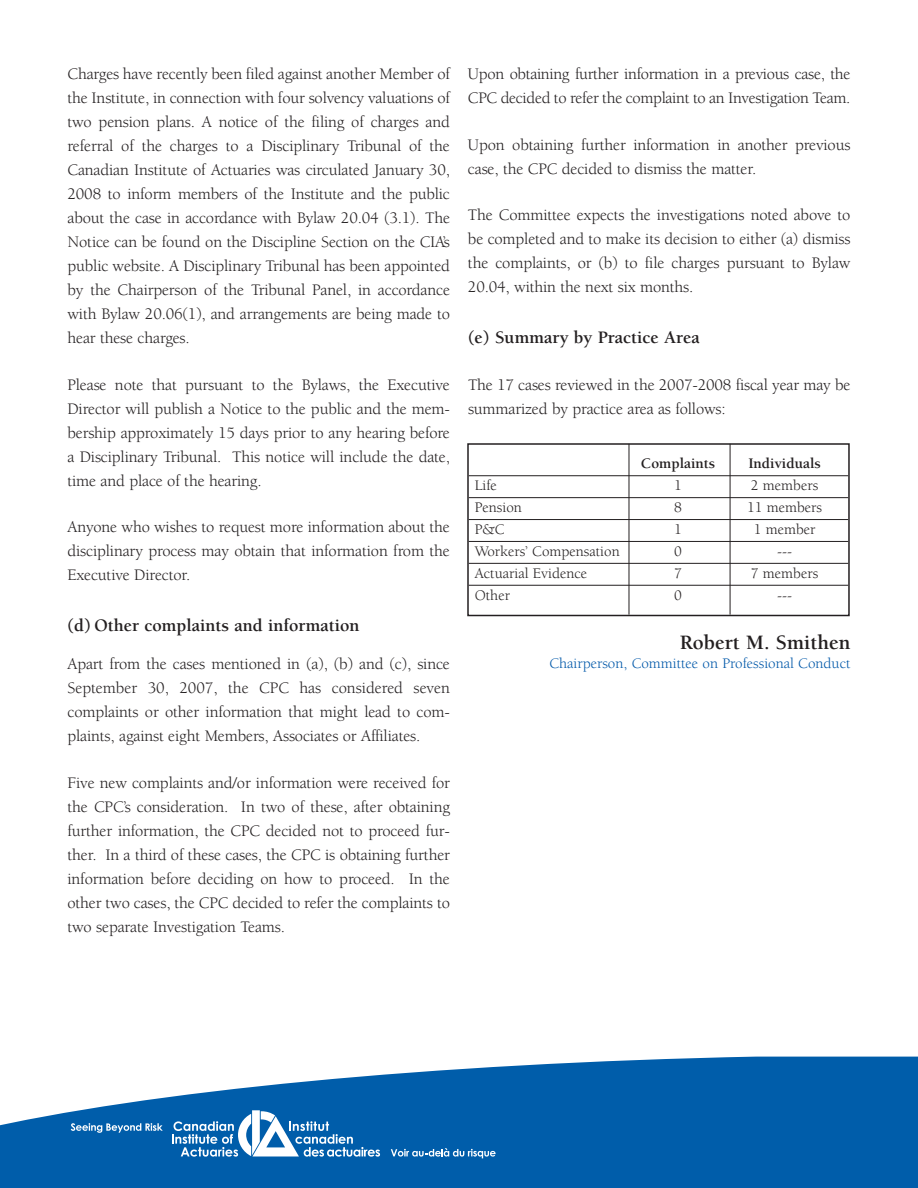
<style>
.page{position:relative;width:918px;height:1188px;background:#fff}
.page>*{position:absolute;margin:0;border:0;box-sizing:border-box;transform-origin:0 0}
.t1{font:700 21px "Berkeley";color:#231f20}
.t2{font:700 18px "Berkeley";color:#231f20}
.t3{font:16.5px/24px "Berkeley";letter-spacing:-.01em;color:#231f20;text-align:justify}
.t4{font:15px "Berkeley";color:#231f20}
.t5{font:15px "Berkeley";color:#0058a9}
.t6{font:700 15px "Berkeley";color:#231f20}
</style>
<div class="page">
<svg style="left:0;top:1057px;width:918px;height:131px;fill:#005daa"></svg>
<svg style="left:172px;top:1110px;width:208px;height:47px"></svg>
<svg style="left:71px;top:1123px;width:92px;height:10px"></svg>
<svg style="left:391px;top:1148px;width:105px;height:10px"></svg>
<div style="left:467px;top:443px;width:383px;height:173px;border:2px solid #231f20"></div>
<hr style="left:469px;top:475px;width:379px;height:1px;background:#231f20">
<hr style="left:469px;top:497px;width:379px;height:1px;background:#231f20">
<hr style="left:469px;top:519px;width:379px;height:1px;background:#231f20">
<hr style="left:469px;top:541px;width:379px;height:1px;background:#231f20">
<hr style="left:469px;top:563px;width:379px;height:1px;background:#231f20">
<hr style="left:469px;top:585px;width:379px;height:1px;background:#231f20">
<hr style="left:629px;top:444px;width:1px;height:171px;background:#231f20">
<hr style="left:730px;top:444px;width:1px;height:171px;background:#231f20">
<p class="t3" style="left:68px;top:63px;width:384px">Charges have recently been filed against another Member of the Institute, in connection with four solvency valuations of two pension plans. A notice of the filing of charges and referral of the charges to a Disciplinary Tribunal of the Canadian Institute of Actuaries was circulated January 30, 2008 to inform members of the Institute and the public about the case in accordance with Bylaw 20.04 (3.1). The Notice can be found on the Discipline Section on the CIA’s public website. A Disciplinary Tribunal has been appointed by the Chairperson of the Tribunal Panel, in accordance with Bylaw 20.06(1), and arrangements are being made to hear these charges.</p>
<p class="t3" style="left:68px;top:374px;width:384px">Please note that pursuant to the Bylaws, the Executive Director will publish a Notice to the public and the mem&shy;bership approximately 15 days prior to any hearing before a Disciplinary Tribunal. This notice will include the date, time and place of the hearing.</p>
<p class="t3" style="left:68px;top:517px;width:384px">Anyone who wishes to request more information about the disciplinary process may obtain that information from the Executive Director.</p>
<p class="t2" style="left:68px;top:619px;width:293px">(d) Other complaints and information</p>
<p class="t3" style="left:68px;top:653px;width:384px">Apart from the cases mentioned in (a), (b) and (c), since September 30, 2007, the CPC has considered seven complaints or other information that might lead to com&shy;plaints, against eight Members, Associates or Affiliates.</p>
<p class="t3" style="left:68px;top:772px;width:384px">Five new complaints and/or information were received for the CPC’s consideration. In two of these, after obtaining further information, the CPC decided not to proceed fur&shy;ther. In a third of these cases, the CPC is obtaining further information before deciding on how to proceed. In the other two cases, the CPC decided to refer the complaints to two separate Investigation Teams.</p>
<p class="t3" style="left:468px;top:63px;width:384px">Upon obtaining further information in a previous case, the<br>CPC decided to refer the complaint to an Investigation Team.</p>
<p class="t3" style="left:468px;top:134px;width:384px">Upon obtaining further information in another previous case, the CPC decided to dismiss the matter.</p>
<p class="t3" style="left:468px;top:205px;width:384px">The Committee expects the investigations noted above to be completed and to make its decision to either (a) dismiss the complaints, or (b) to file charges pursuant to Bylaw 20.04, within the next six months.</p>
<p class="t2" style="left:468px;top:331px;width:233px">(e) Summary by Practice Area</p>
<p class="t3" style="left:468px;top:374px;width:384px">The 17 cases reviewed in the 2007-2008 fiscal year may be summarized by practice area as follows:</p>
<p class="t6" style="left:641px;top:458px;width:76px">Complaints</p>
<p class="t6" style="left:748px;top:458px;width:74px">Individuals</p>
<p class="t4" style="left:475px;top:479px;width:24px">Life</p>
<p class="t4" style="left:674px;top:479px;width:9px">1</p>
<p class="t4" style="left:751px;top:479px;width:69px">2 members</p>
<p class="t4" style="left:475px;top:501px;width:49px">Pension</p>
<p class="t4" style="left:674px;top:501px;width:9px">8</p>
<p class="t4" style="left:747px;top:501px;width:77px">11 members</p>
<p class="t4" style="left:475px;top:523px;width:31px">P&amp;C</p>
<p class="t4" style="left:674px;top:523px;width:9px">1</p>
<p class="t4" style="left:754px;top:523px;width:63px">1 member</p>
<p class="t4" style="left:475px;top:545px;width:147px">Workers’ Compensation</p>
<p class="t4" style="left:674px;top:545px;width:9px">0</p>
<p class="t4" style="left:777px;top:545px;width:16px">---</p>
<p class="t4" style="left:475px;top:567px;width:114px">Actuarial Evidence</p>
<p class="t4" style="left:674px;top:567px;width:9px">7</p>
<p class="t4" style="left:751px;top:567px;width:69px">7 members</p>
<p class="t4" style="left:475px;top:589px;width:37px">Other</p>
<p class="t4" style="left:674px;top:589px;width:9px">0</p>
<p class="t4" style="left:777px;top:589px;width:16px">---</p>
<p class="t1" style="left:680px;top:634px;width:172px">Robert M. Smithen</p>
<p class="t5" style="left:549px;top:657px;width:303px">Chairperson, Committee on Professional Conduct</p>
</div>
